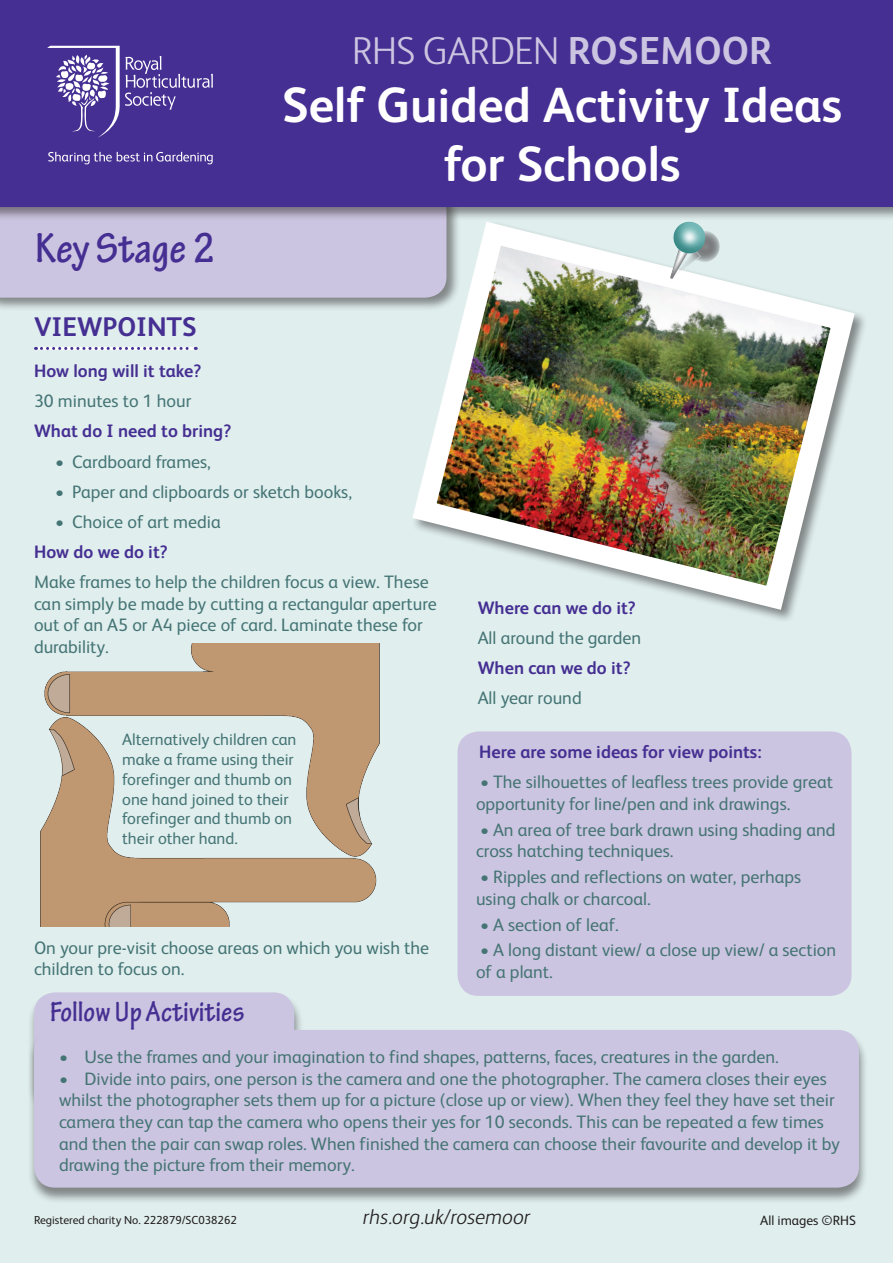
<style>
.page{position:relative;width:893px;height:1263px;background:#e0eeee}
.page>*{position:absolute;margin:0;border:0;box-sizing:border-box;transform-origin:0 0}
.t1{font:700 49.5px/59.4px "FS Albert";color:#fff;text-align:center}
.t2{font:700 condensed 45px "Tekton Pro";color:#452f92}
.t3{font:300 39px "FS Albert";letter-spacing:-.015em;color:#ccc5e1}
.t4{font:700 condensed 30px "Tekton Pro";color:#452f92}
.t5{font:700 27px "FS Albert";color:#452f92}
.t6{font:italic 300 21px "FS Albert";color:#231f20}
.t7{font:18px/21.6px "FS Albert";color:#457474}
.t8{font:700 18px "FS Albert";color:#452f92}
.t9{font:16.5px/19.8px "FS Albert";color:#457474}
.t10{font:13.5px "FS Albert";color:#231f20}
.t11{font:11.7px "FS Albert";color:#231f20}
.s1{font-weight:700}
</style>
<div class="page">
<div style="left:0;top:187px;width:461px;height:125px;background:#231f20;opacity:.5"></div>
<div style="left:0;top:221px;width:400px;height:77px;background:#ccc5e1"></div>
<div style="left:0;top:0;width:893px;height:221px;background:#231f20;opacity:.5"></div>
<div style="left:0;top:0;width:893px;height:207px;background:#452f92"></div>
<svg style="left:48px;top:152px;width:165px;height:12px"></svg>
<svg style="left:47px;top:46px;width:166px;height:92px"></svg>
<svg style="left:36px;top:347px;width:160px;height:3px"></svg>
<img style="left:400px;top:210px;width:467px;height:410px">
<svg style="left:670px;top:223px;width:56px;height:70px"></svg>
<svg style="left:669px;top:241px;width:23px;height:38px"></svg>
<svg style="left:673px;top:220px;width:35px;height:34px"></svg>
<div style="left:27px;top:992px;width:276px;height:126px;background:#231f20;opacity:.5"></div>
<div style="left:34px;top:992px;width:260px;height:109px;background:#ccc5e1;border-radius:21px"></div>
<div style="left:27px;top:1030px;width:841px;height:174px;background:#231f20;opacity:.5"></div>
<div style="left:34px;top:1030px;width:825px;height:157px;background:#ccc5e1;border-radius:21px"></div>
<img style="left:40px;top:643px;width:339px;height:283px">
<div style="left:457px;top:731px;width:394px;height:265px;background:#ccc5e1;border-radius:21px"></div>
<h2 class="t2" style="left:35px;top:221px;width:182px">Key Stage 2</h2>
<h3 class="t3" style="left:352px;top:28px;width:421px">RHS GARDEN <span class="s1">ROSEMOOR</span></h3>
<h1 class="t1" style="left:282px;top:75px;width:562px">Self Guided Activity Ideas for Schools</h1>
<h3 class="t5" style="left:34px;top:311px;width:161px">Viewpoi nts</h3>
<p class="t8" style="left:34px;top:361px;width:169px">How long will it take?</p>
<p class="t7" style="left:34px;top:390px;width:159px">30 minutes to 1 hour</p>
<p class="t8" style="left:34px;top:421px;width:199px">What do I need to bring?</p>
<p class="t7" style="left:55px;top:450px;width:157px">• Cardboard frames,</p>
<p class="t7" style="left:55px;top:481px;width:298px">• Paper and clipboards or sketch books,</p>
<p class="t7" style="left:55px;top:511px;width:167px">• Choice of art media</p>
<p class="t8" style="left:34px;top:541px;width:135px">How do we do it?</p>
<p class="t7" style="left:34px;top:571px;width:404px">Make frames to help the children focus a view. These can simply be made by cutting a rectangular aperture out of an A5 or A4 piece of card. Laminate these for durability.</p>
<p class="t8" style="left:478px;top:597px;width:160px">Where can we do it?</p>
<p class="t7" style="left:478px;top:627px;width:165px">All around the garden</p>
<p class="t8" style="left:478px;top:658px;width:155px">When can we do it?</p>
<p class="t7" style="left:478px;top:687px;width:106px">All year round</p>
<p class="t8" style="left:479px;top:741px;width:284px">Here are some ideas for view points:</p>
<p class="t7" style="left:476px;top:771px;width:358px">• The silhouettes of leafless trees provide great opportunity for line/pen and ink drawings.</p>
<p class="t7" style="left:476px;top:818px;width:361px">• An area of tree bark drawn using shading and cross hatching techniques.</p>
<p class="t7" style="left:476px;top:866px;width:327px">• Ripples and reflections on water, perhaps using chalk or charcoal.</p>
<p class="t7" style="left:480px;top:913px;width:140px">• A section of leaf.</p>
<p class="t7" style="left:476px;top:939px;width:362px">• A long distant view/ a close up view/ a section of a plant.</p>
<p class="t9" style="left:122px;top:730px;width:176px">Alternatively children can make a frame using their forefinger and thumb on one hand joined to their forefinger and thumb on their other hand.</p>
<p class="t7" style="left:34px;top:936px;width:397px">On your pre-visit choose areas on which you wish the children to focus on.</p>
<h3 class="t4" style="left:50px;top:994px;width:196px">Follow Up Activities</h3>
<p class="t7" style="left:59px;top:1046px;width:721px">• Use the frames and your imagination to find shapes, patterns, faces, creatures in the garden.</p>
<p class="t7" style="left:59px;top:1068px;width:782px">• Divide into pairs, one person is the camera and one the photographer. The camera closes their eyes whilst the photographer sets them up for a picture (close up or view). When they feel they have set their camera they can tap the camera who opens their yes for 10 seconds. This can be repeated a few times and then the pair can swap roles. When finished the camera can choose their favourite and develop it by drawing the picture from their memory.</p>
<p class="t11" style="left:34px;top:1213px;width:204px">Registered charity No. 222879/SC038262</p>
<p class="t6" style="left:363px;top:1205px;width:169px">rhs.org.uk/rosemoor</p>
<p class="t10" style="left:760px;top:1213px;width:97px">All images ©RHS</p>
</div>
